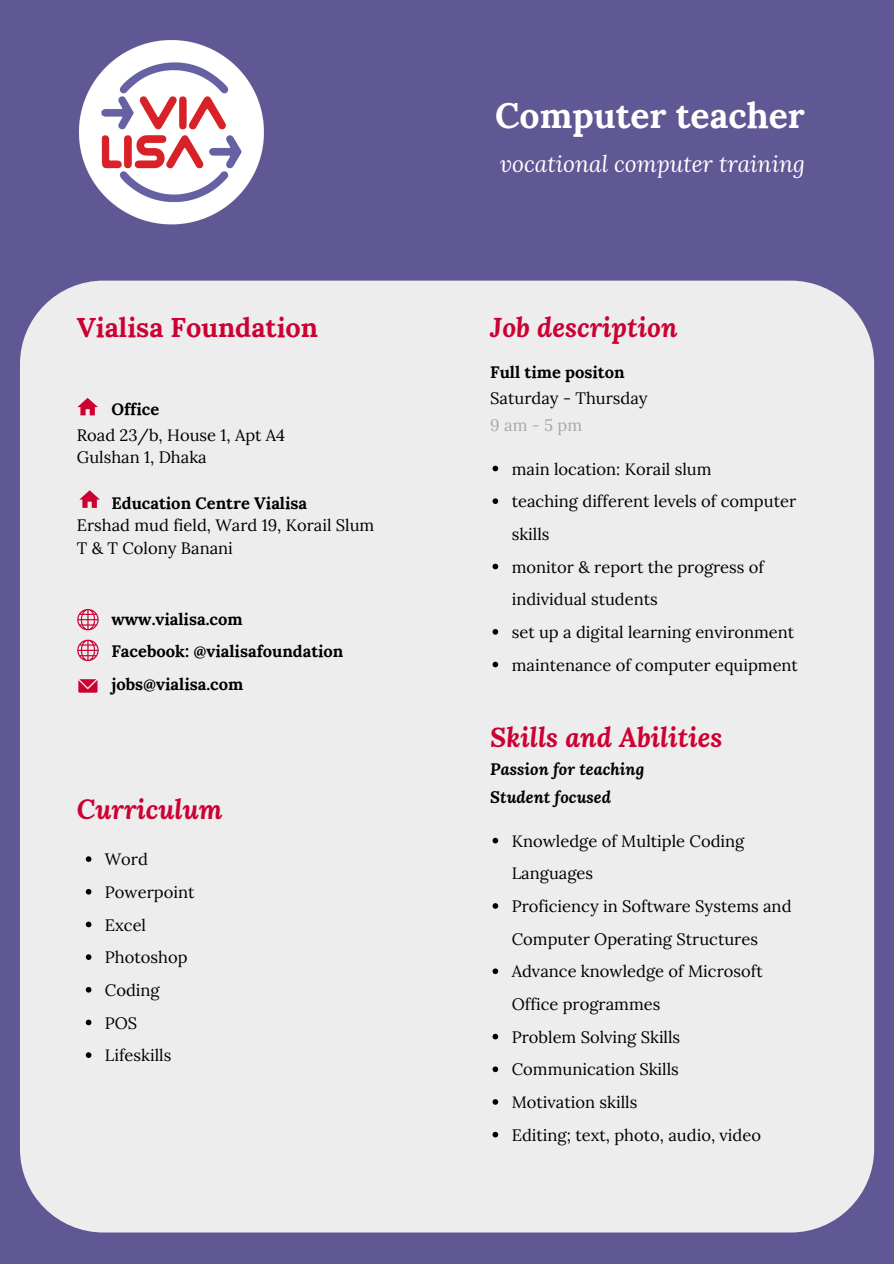
<style>
.page{position:relative;width:894px;height:1264px;background:#fff}
.page>*{position:absolute;margin:0;border:0;box-sizing:border-box;transform-origin:0 0}
.t1{font:700 35.55px "Lora";color:#fff}
.t2{font:italic 700 27px "Lora";color:#c03}
.t3{font:700 27px "Lora";color:#c03}
.t4{font:italic 22.8px "Lora";color:#fff}
.t5{font:16.5px/32.7px "Lora";color:#000}
.t6{font:700 16.5px "Lora";color:#000}
.t7{font:italic 700 16.5px "Lora";color:#000}
.t8{font:16.5px "Lora";letter-spacing:.13em;color:#a8a8a8}
</style>
<div class="page">
<div style="left:0;top:0;width:893px;height:1263px;background:#605894"></div>
<img style="left:77px;top:37px;width:189px;height:190px;border-radius:50%">
<div style="left:20px;top:280px;width:853px;height:952px;background:#ededed;border-radius:83px"></div>
<svg style="left:492px;top:465px;width:6px;height:6px"></svg>
<svg style="left:492px;top:498px;width:6px;height:6px"></svg>
<svg style="left:492px;top:563px;width:6px;height:6px"></svg>
<svg style="left:492px;top:629px;width:6px;height:5px"></svg>
<svg style="left:492px;top:661px;width:6px;height:6px"></svg>
<svg style="left:492px;top:837px;width:6px;height:6px"></svg>
<svg style="left:492px;top:903px;width:6px;height:5px"></svg>
<svg style="left:492px;top:968px;width:6px;height:6px"></svg>
<svg style="left:492px;top:1033px;width:6px;height:6px"></svg>
<svg style="left:492px;top:1066px;width:6px;height:6px"></svg>
<svg style="left:492px;top:1099px;width:6px;height:5px"></svg>
<svg style="left:492px;top:1131px;width:6px;height:6px"></svg>
<svg style="left:86px;top:856px;width:5px;height:6px"></svg>
<svg style="left:86px;top:889px;width:5px;height:5px"></svg>
<svg style="left:86px;top:921px;width:5px;height:6px"></svg>
<svg style="left:86px;top:954px;width:5px;height:5px"></svg>
<svg style="left:86px;top:987px;width:5px;height:5px"></svg>
<svg style="left:86px;top:1019px;width:5px;height:6px"></svg>
<svg style="left:86px;top:1052px;width:5px;height:5px"></svg>
<svg style="left:77px;top:398px;width:21px;height:17px"></svg>
<svg style="left:79px;top:490px;width:21px;height:18px"></svg>
<svg style="left:77px;top:609px;width:22px;height:21px"></svg>
<svg style="left:78px;top:679px;width:19px;height:13px"></svg>
<svg style="left:77px;top:639px;width:22px;height:22px"></svg>
<p class="t3" style="left:77px;top:309px;width:243px">Vialisa Foundation</p>
<p class="t6" style="left:111px;top:398px;width:49px">Office</p>
<p class="t5" style="left:77px;top:418px;width:210px">Road 23/b, House 1, Apt A4</p>
<p class="t5" style="left:77px;top:441px;width:131px">Gulshan 1, Dhaka</p>
<p class="t6" style="left:111px;top:492px;width:197px">Education Centre Vialisa</p>
<p class="t5" style="left:77px;top:508px;width:299px">Ershad mud field, Ward 19, Korail Slum</p>
<p class="t5" style="left:77px;top:531px;width:157px">T &amp; T Colony Banani</p>
<p class="t6" style="left:111px;top:608px;width:133px">www.vialisa.com</p>
<p class="t6" style="left:111px;top:640px;width:233px">Facebook: @vialisafoundation</p>
<p class="t6" style="left:111px;top:673px;width:133px">jobs@vialisa.com</p>
<p class="t2" style="left:77px;top:791px;width:147px">Curriculum</p>
<p class="t5" style="left:105px;top:842px;width:45px">Word</p>
<p class="t5" style="left:105px;top:875px;width:91px">Powerpoint</p>
<p class="t5" style="left:105px;top:908px;width:43px">Excel</p>
<p class="t5" style="left:105px;top:940px;width:84px">Photoshop</p>
<p class="t5" style="left:105px;top:973px;width:56px">Coding</p>
<p class="t5" style="left:105px;top:1006px;width:34px">POS</p>
<p class="t5" style="left:105px;top:1038px;width:68px">Lifeskills</p>
<p class="t1" style="left:495px;top:92px;width:311px">Computer teacher</p>
<p class="t4" style="left:500px;top:148px;width:306px">vocational computer training</p>
<p class="t2" style="left:490px;top:309px;width:189px">Job description</p>
<p class="t6" style="left:490px;top:361px;width:136px">Full time positon</p>
<p class="t5" style="left:490px;top:381px;width:159px">Saturday - Thursday</p>
<p class="t8" style="left:490px;top:414px;width:93px">9am-5pm</p>
<p class="t5" style="left:511px;top:452px;width:201px">main location: Korail slum</p>
<p class="t5" style="left:511px;top:485px;width:286px">teaching different levels of computer skills</p>
<p class="t5" style="left:511px;top:550px;width:254px">monitor &amp; report the progress of individual students</p>
<p class="t5" style="left:511px;top:615px;width:284px">set up a digital learning environment</p>
<p class="t5" style="left:511px;top:648px;width:288px">maintenance of computer equipment</p>
<p class="t2" style="left:490px;top:719px;width:233px">Skills and Abilities</p>
<p class="t7" style="left:490px;top:758px;width:155px">Passion for teaching</p>
<p class="t7" style="left:490px;top:785px;width:122px">Student focused</p>
<p class="t5" style="left:511px;top:824px;width:234px">Knowledge of Multiple Coding<br>Languages</p>
<p class="t5" style="left:511px;top:889px;width:281px">Proficiency in Software Systems and<br>Computer Operating Structures</p>
<p class="t5" style="left:511px;top:955px;width:252px">Advance knowledge of Microsoft<br>Office programmes</p>
<p class="t5" style="left:511px;top:1020px;width:170px">Problem Solving Skills</p>
<p class="t5" style="left:511px;top:1053px;width:169px">Communication Skills</p>
<p class="t5" style="left:511px;top:1085px;width:127px">Motivation skills</p>
<p class="t5" style="left:511px;top:1118px;width:251px">Editing; text, photo, audio, video</p>
</div>
